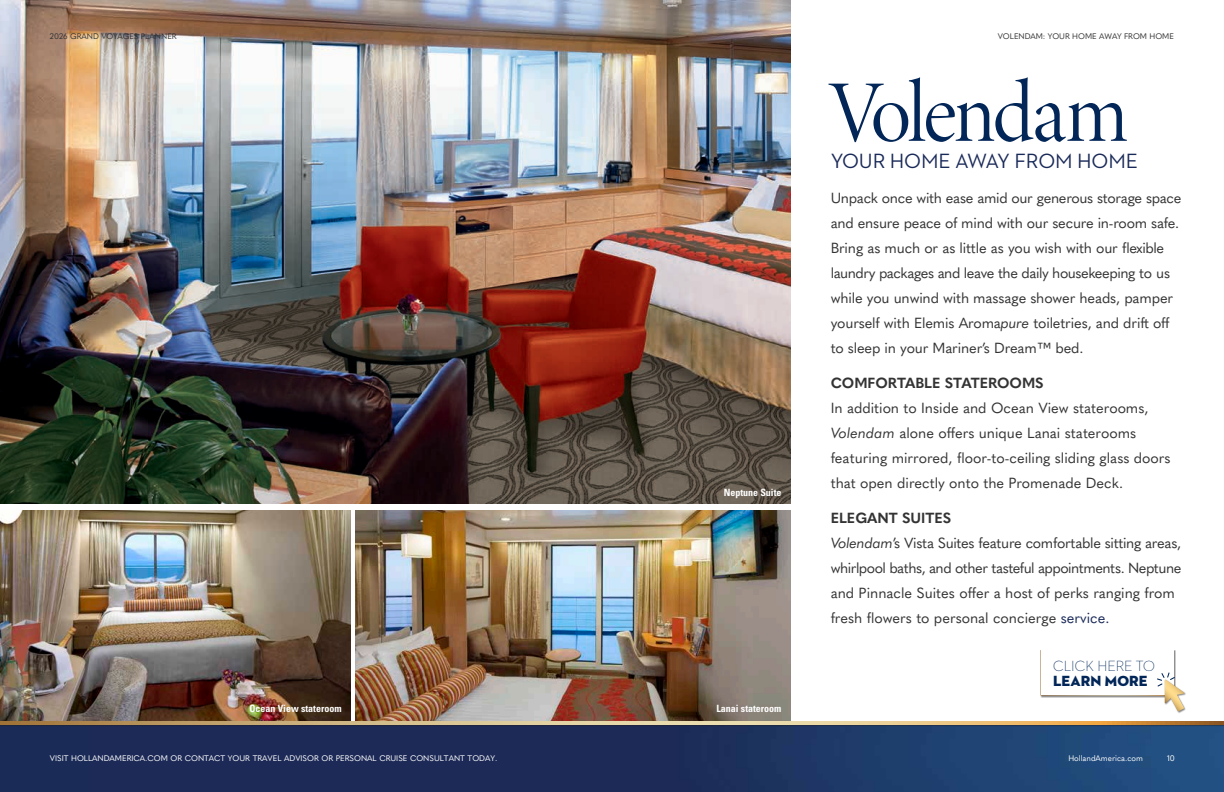
<style>
.page{position:relative;width:1224px;height:792px;background:#fff}
.page>*{position:absolute;margin:0;border:0;box-sizing:border-box;transform-origin:0 0}
.t1{font:88px "Minion 3 Display";letter-spacing:-.04em;color:#022658}
.t2{font:21px "Neutraface 2 Text";letter-spacing:-.01em;color:#192958}
.t3{font:300 15px/15px "Neutraface 2 Display";color:#022658}
.t4{font:14.5px/25px "Quasimoda";letter-spacing:-.01em;color:#333}
.t5{font:700 14.5px "Quasimoda";color:#333}
.t6{font:700 condensed 10px "Univers LT Std";color:#fff}
.t7{font:8px "Quasimoda";color:#fff}
.t8{font:8px "Quasimoda";color:#333}
.s1{font-style:italic}
.s2{color:#192958}
.s3{font-family:"Neutraface 2 Display Titling";font-weight:400}
</style>
<div class="page">
<img style="left:0;top:0;width:790px;height:504px">
<img style="left:0;top:510px;width:351px;height:211px">
<img style="left:356px;top:510px;width:434px;height:211px">
<img style="left:0;top:726px;width:1224px;height:66px">
<div style="left:1040px;top:650px;width:136px;height:48px;background:#231f20;opacity:.55"></div>
<div style="left:1041px;top:650px;width:133px;height:45px;background:#fff"></div>
<div style="left:1164px;top:679px;width:23px;height:35px;background:#231f20;opacity:.55"></div>
<svg style="left:1157px;top:672px;width:27px;height:39px"></svg>
<div style="left:0;top:721px;width:1224px;height:5px;background:#231f20;opacity:.55"></div>
<svg style="left:0;top:721px;width:1224px;height:4px;background:#d5b47b"></svg>
<p class="t8" style="left:50px;top:30px;width:128px">2026 GRAND VOYAGES PLANNER</p>
<p class="t8" style="left:998px;top:30px;width:178px">VOLENDAM: YOUR HOME AWAY FROM HOME</p>
<p class="t6" style="left:724px;top:487px;width:59px">Neptune Suite</p>
<p class="t6" style="left:249px;top:702px;width:94px">Ocean View stateroom</p>
<p class="t6" style="left:717px;top:702px;width:66px">Lanai stateroom</p>
<h3 class="t1" style="left:831px;top:55px;width:300px">Volendam</h3>
<h3 class="t2" style="left:831px;top:148px;width:309px">YOUR HOME AWAY FROM HOME</h3>
<p class="t4" style="left:831px;top:184px;width:352px">Unpack once with ease amid our generous storage space and ensure peace of mind with our secure in-room safe.<br>Bring as much or as little as you wish with our flexible laundry packages and leave the daily housekeeping to us while you unwind with massage shower heads, pamper yourself with Elemis Aroma<span class="s1">pure</span> toiletries, and drift off to sleep in your Mariner’s Dream™ bed.</p>
<h4 class="t5" style="left:831px;top:372px;width:215px">COMFORTABLE STATEROOMS</h4>
<p class="t4" style="left:831px;top:394px;width:341px">In addition to Inside and Ocean View staterooms, <span class="s1">Volendam</span> alone offers unique Lanai staterooms featuring mirrored, floor-to-ceiling sliding glass doors that open directly onto the Promenade Deck.</p>
<h4 class="t5" style="left:831px;top:507px;width:122px">ELEGANT SUITES</h4>
<p class="t4" style="left:831px;top:529px;width:352px"><span class="s1">Volendam</span>’s Vista Suites feature comfortable sitting areas, whirlpool baths, and other tasteful appointments. Neptune and Pinnacle Suites offer a host of perks ranging from fresh flowers to personal concierge <span class="s2">service.</span></p>
<p class="t3" style="left:1053px;top:659px;width:103px">CLICK HERE TO<br><span class="s3">LEARN MORE</span></p>
<p class="t7" style="left:50px;top:752px;width:449px">VISIT HOLLANDAMERICA.COM OR CONTACT YOUR TRAVEL ADVISOR OR PERSONAL CRUISE CONSULTANT TODAY.</p>
<p class="t7" style="left:1068px;top:752px;width:76px">HollandAmerica.com</p>
<p class="t7" style="left:1167px;top:752px;width:9px">10</p>
</div>
